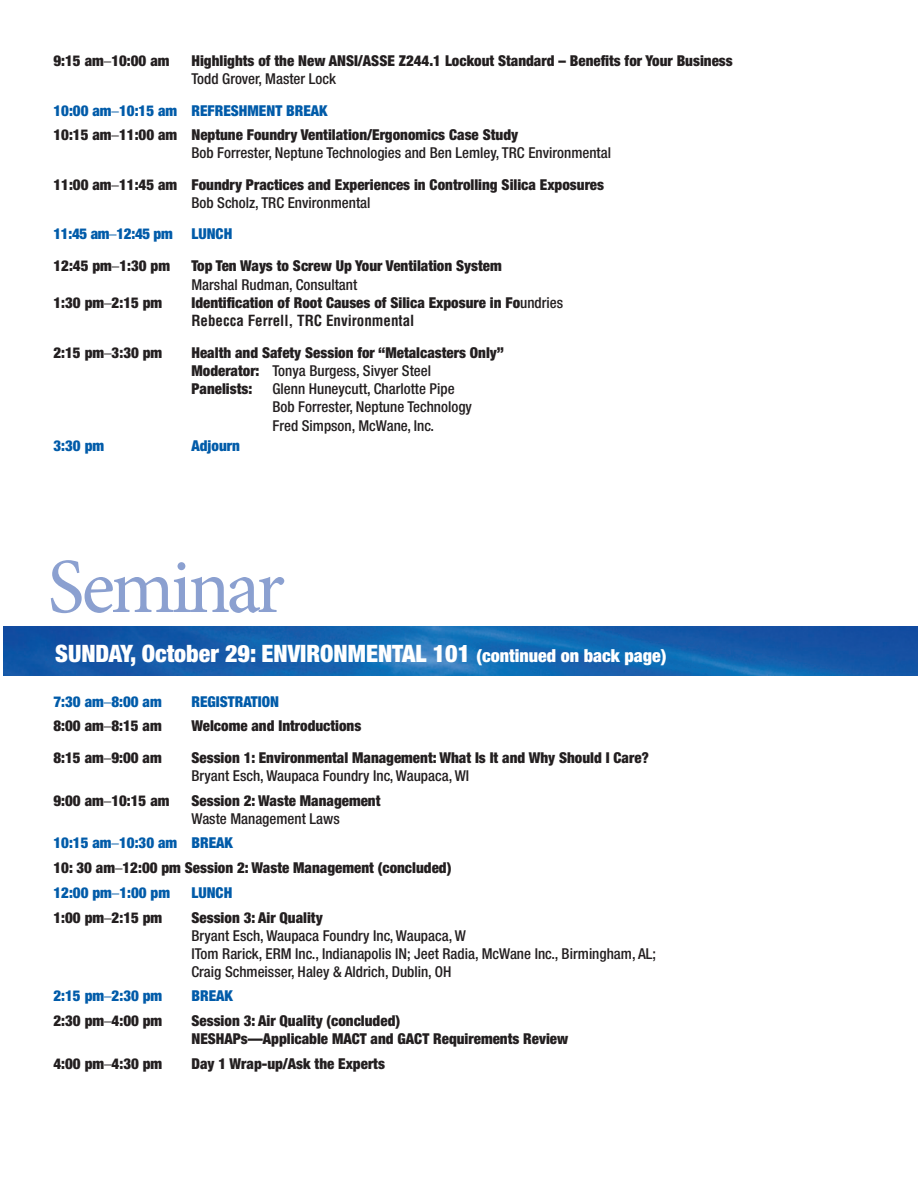
<style>
.page{position:relative;width:918px;height:1188px;background:#fff}
.page>*{position:absolute;margin:0;border:0;box-sizing:border-box;transform-origin:0 0}
.t1{font:78px "Minion Pro";letter-spacing:-.05em;color:#8ba0d0}
.t2{font:900 condensed 24px "Helvetica Neue";color:#fff}
.t3{font:900 condensed 15px/18px "Helvetica Neue";color:#231f20}
.t4{font:500 condensed 15px/18px "Helvetica Neue";color:#231f20}
.t5{font:900 condensed 15px/31.5px "Helvetica Neue";color:#015ba9}
.t6{font:700 condensed 15px "Helvetica";color:#231f20}
.s1{font-family:"Univers";font-weight:300;font-stretch:normal}
.s2{font-weight:500;color:#231f20}
.s3{font-weight:900}
.s4{font-weight:500}
.s5{color:#231f20}
.s6{font-family:"Univers";font-weight:300;font-stretch:normal;color:#231f20}
.s7{font-size:18px}
.s8{color:#015ba9}
.s9{font-family:"Univers";font-weight:300;font-stretch:normal;color:#015ba9}
</style>
<div class="page">
<img style="left:3px;top:627px;width:915px;height:48px">
<p class="t3" style="left:53px;top:52px;width:118px">9:15 am<span class="s1">–</span>10:00 am</p>
<p class="t3" style="left:191px;top:52px;width:543px">Highlights of the New ANSI/ASSE Z244.1 Lockout Standard – Benefits for Your Business</p>
<p class="t5" style="left:53px;top:63px;width:284px;text-indent:138px"><span class="s2">Todd Grover, Master Lock<br></span>10:00 am<span class="s1">–</span>10:15 am REFRESHMENT BREAK</p>
<p class="t4" style="left:191px;top:126px;width:421px;text-indent:-138px"><span class="s3">10:15 am</span><span class="s1">–</span><span class="s3">11:00 am Neptune Foundry Ventilation/Ergonomics Case Study<br></span>Bob Forrester, Neptune Technologies and Ben Lemley, TRC Environmental</p>
<p class="t3" style="left:191px;top:175px;width:414px;text-indent:-138px">11:00 am<span class="s1">–</span>11:45 am Foundry Practices and Experiences in Controlling Silica Exposures<br><span class="s4">Bob Scholz, TRC Environmental</span></p>
<p class="t5" style="left:53px;top:218px;width:180px">11:45 am<span class="s1">–</span>12:45 pm LUNCH<br><span class="s5">12:45 pm</span><span class="s6">–</span><span class="s5">1:30 pm</span></p>
<p class="t3" style="left:191px;top:256px;width:312px">Top Ten Ways to Screw Up Your Ventilation System</p>
<p class="t4" style="left:191px;top:276px;width:167px">Marshal Rudman, Consultant</p>
<p class="t3" style="left:53px;top:294px;width:110px">1:30 pm<span class="s1">–</span>2:15 pm</p>
<p class="t3" style="left:191px;top:294px;width:373px">Identification of Root Causes of Silica Exposure in Fo<span class="s4">undries</span></p>
<p class="t6" style="left:191px;top:312px;width:224px">Rebecca Ferrell, TRC Environmental</p>
<p class="t3" style="left:53px;top:343px;width:110px">2:15 pm<span class="s1">–</span>3:30 pm</p>
<p class="t3" style="left:191px;top:343px;width:314px">Health and Safety Session for “Metalcasters Only”<br>Moderator: <span class="s4">Tonya Burgess, Sivyer Steel<br></span>Panelists:</p>
<p class="t4" style="left:272px;top:379px;width:201px">Glenn Huneycutt, Charlotte Pipe<br>Bob Forrester, Neptune Technology</p>
<p class="t4" style="left:272px;top:417px;width:163px">Fred Simpson, McWane, Inc.</p>
<p class="t5" style="left:53px;top:430px;width:52px">3:30 pm</p>
<p class="t5" style="left:191px;top:430px;width:50px">Adjourn</p>
<h1 class="t1" style="left:47px;top:535px;width:239px">Seminar</h1>
<h2 class="t2" style="left:55px;top:638px;width:613px">SUNDAY, October 29: ENVIRONMENTAL 101 <span class="s7">(continued on back page)</span></h2>
<p class="t5" style="left:53px;top:685px;width:110px">7:30 am<span class="s1">–</span>8:00 am</p>
<p class="t5" style="left:191px;top:685px;width:89px">REGISTRATION</p>
<p class="t3" style="left:53px;top:717px;width:110px">8:00 am<span class="s1">–</span>8:15 am</p>
<p class="t3" style="left:191px;top:717px;width:171px">Welcome and Introductions</p>
<p class="t3" style="left:53px;top:748px;width:110px">8:15 am<span class="s1">–</span>9:00 am</p>
<p class="t3" style="left:191px;top:748px;width:459px">Session 1: Environmental Management: What Is It and Why Should I Care?</p>
<p class="t4" style="left:191px;top:766px;width:279px">Bryant Esch, Waupaca Foundry Inc, Waupaca, WI</p>
<p class="t3" style="left:53px;top:791px;width:118px">9:00 am<span class="s1">–</span>10:15 am</p>
<p class="t3" style="left:191px;top:791px;width:190px">Session 2: Waste Management</p>
<p class="t3" style="left:53px;top:806px;width:399px;line-height:24.8px;text-indent:138px"><span class="s4">Waste Management Laws<br></span><span class="s8">10:15 am</span><span class="s9">–</span><span class="s8">10:30 am BREAK<br></span>10: 30 am<span class="s1">–</span>12:00 pm Session 2: Waste Management (concluded)<br><span class="s8">12:00 pm</span><span class="s9">–</span><span class="s8">1:00 pm</span></p>
<p class="t5" style="left:191px;top:877px;width:42px">LUNCH</p>
<p class="t3" style="left:53px;top:908px;width:110px">1:00 pm<span class="s1">–</span>2:15 pm</p>
<p class="t3" style="left:191px;top:908px;width:133px">Session 3: Air Quality</p>
<p class="t4" style="left:191px;top:926px;width:466px">Bryant Esch, Waupaca Foundry Inc, Waupaca, W<br>ITom Rarick, ERM Inc., Indianapolis IN; Jeet Radia, McWane Inc., Birmingham, AL;<br>Craig Schmeisser, Haley &amp; Aldrich, Dublin, OH</p>
<p class="t5" style="left:53px;top:980px;width:110px">2:15 pm<span class="s1">–</span>2:30 pm</p>
<p class="t5" style="left:191px;top:980px;width:43px">BREAK</p>
<p class="t3" style="left:53px;top:1012px;width:110px">2:30 pm<span class="s1">–</span>4:00 pm</p>
<p class="t3" style="left:191px;top:1012px;width:378px">Session 3: Air Quality (concluded)<br>NESHAPs—Applicable MACT and GACT Requirements Review</p>
<p class="t3" style="left:53px;top:1054px;width:110px">4:00 pm<span class="s1">–</span>4:30 pm</p>
<p class="t3" style="left:191px;top:1054px;width:195px">Day 1 Wrap-up/Ask the Experts</p>
</div>
